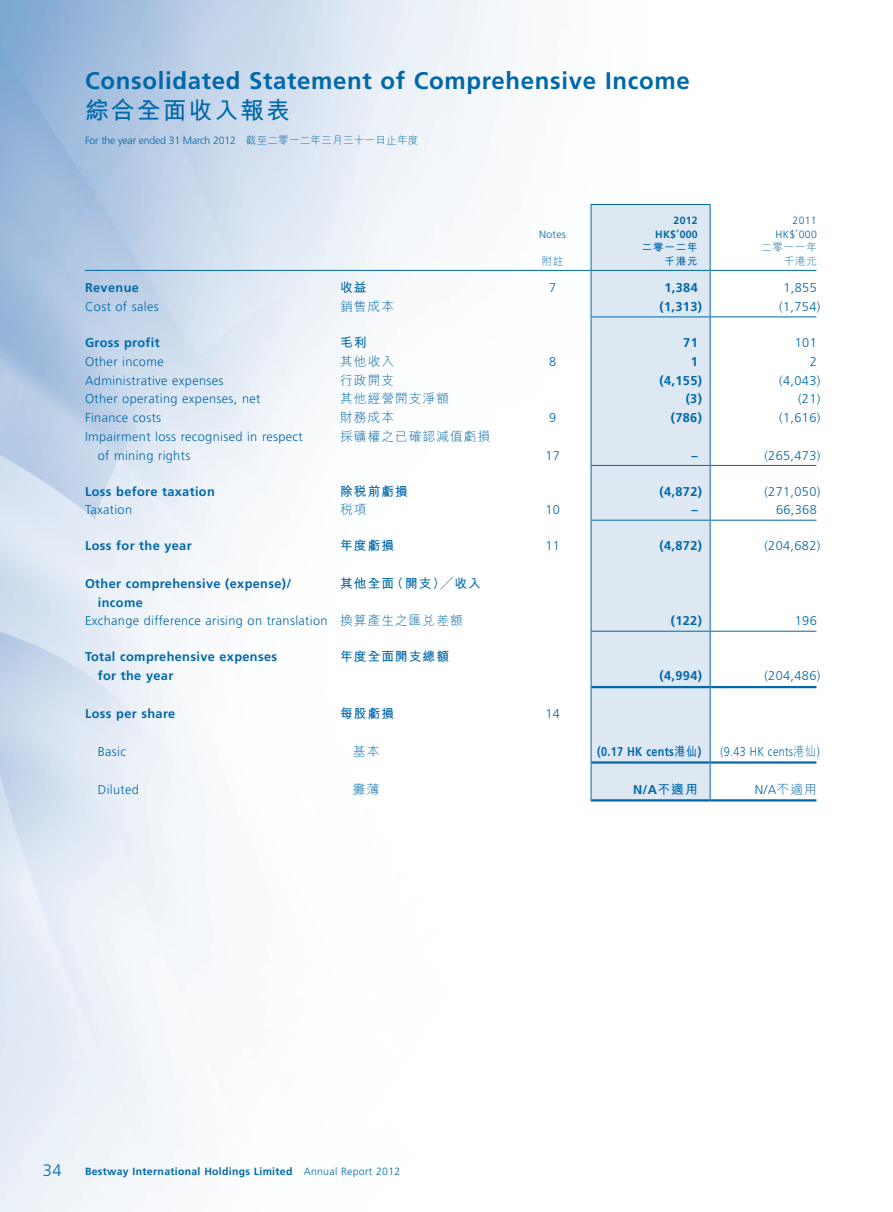
<style>
.page{position:relative;width:893px;height:1212px;background:#fff}
.page>*{position:absolute;margin:0;border:0;box-sizing:border-box;transform-origin:0 0}
.t1{font:700 24px "Frutiger LT Std";letter-spacing:.03em;color:#0068a9}
.t2{font:700 24px "M Hei HK";letter-spacing:.08em;color:#0068a9}
.t3{font:300 16.5px "Frutiger LT Std";color:#0068a9}
.Body_Text{font:300 12.75px/18.8px "Frutiger LT Std";letter-spacing:.03em;color:#0068a9}
.Body_Text-2{font:700 12.75px/18.8px "Frutiger LT Std";letter-spacing:.03em;color:#0068a9}
.Body_Text-3{font:300 12.75px "M Hei HK";letter-spacing:.08em;color:#0068a9}
.Body_Text-4{font:700 12.75px "M Hei HK";letter-spacing:.08em;color:#0068a9}
.Body_Text-5{font:700 12.75px "Frutiger LT Std";letter-spacing:.03em;color:#0068a9;scale:.85 1}
.Body_Text-6{font:300 12.75px "Frutiger LT Std";letter-spacing:.03em;color:#0068a9;scale:.85 1}
.Body_Text-7{font:700 10.5px "Frutiger LT Std";letter-spacing:.03em;color:#0068a9}
.Body_Text-8{font:300 10.5px "Frutiger LT Std";letter-spacing:-.02em;color:#0068a9}
.Body_Text-9{font:300 10.5px "M Hei HK";letter-spacing:.08em;color:#0068a9}
.Body_Text-10{font:700 10.5px "M Hei HK";letter-spacing:.08em;color:#0068a9}
.s1{font-family:"M Hei HK"}
.s2{font-weight:300}
</style>
<div class="page">
<div style="left:592px;top:205px;width:118px;height:594px;background:#dee8f3"></div>
<hr style="left:591px;top:204px;width:119px;height:1px;background:#0068a9">
<svg style="left:710px;top:205px;width:1px;height:219px"></svg>
<hr style="left:591px;top:424px;width:1px;height:37px;background:#0068a9">
<hr style="left:710px;top:424px;width:1px;height:37px;background:#0068a9">
<svg style="left:591px;top:461px;width:1px;height:110px"></svg>
<svg style="left:710px;top:461px;width:1px;height:110px"></svg>
<hr style="left:591px;top:571px;width:1px;height:37px;background:#0068a9">
<hr style="left:710px;top:571px;width:1px;height:37px;background:#0068a9">
<svg style="left:591px;top:608px;width:1px;height:36px"></svg>
<svg style="left:710px;top:608px;width:1px;height:36px"></svg>
<hr style="left:591px;top:644px;width:1px;height:38px;background:#0068a9">
<hr style="left:710px;top:644px;width:1px;height:38px;background:#0068a9">
<svg style="left:591px;top:682px;width:1px;height:117px"></svg>
<svg style="left:710px;top:682px;width:1px;height:117px"></svg>
<svg style="left:591px;top:205px;width:1px;height:219px"></svg>
<hr style="left:85px;top:270px;width:255px;height:1px;background:#0068a9">
<hr style="left:340px;top:270px;width:174px;height:1px;background:#0068a9">
<hr style="left:514px;top:270px;width:77px;height:1px;background:#0068a9">
<hr style="left:591px;top:270px;width:119px;height:1px;background:#0068a9">
<hr style="left:710px;top:270px;width:106px;height:1px;background:#0068a9">
<hr style="left:591px;top:316px;width:119px;height:1px;background:#0068a9">
<hr style="left:710px;top:316px;width:106px;height:1px;background:#0068a9">
<hr style="left:591px;top:465px;width:119px;height:1px;background:#0068a9">
<hr style="left:710px;top:465px;width:106px;height:1px;background:#0068a9">
<hr style="left:591px;top:520px;width:119px;height:1px;background:#0068a9">
<hr style="left:710px;top:520px;width:106px;height:1px;background:#0068a9">
<hr style="left:591px;top:631px;width:119px;height:1px;background:#0068a9">
<hr style="left:710px;top:631px;width:106px;height:1px;background:#0068a9">
<hr style="left:591px;top:686px;width:119px;height:2px;background:#0068a9">
<hr style="left:710px;top:686px;width:106px;height:2px;background:#0068a9">
<hr style="left:591px;top:761px;width:119px;height:3px;background:#0068a9">
<hr style="left:710px;top:761px;width:106px;height:3px;background:#0068a9">
<hr style="left:591px;top:799px;width:119px;height:2px;background:#0068a9">
<hr style="left:710px;top:799px;width:106px;height:2px;background:#0068a9">
<p class="t1" style="left:85px;top:67px;width:606px">Consolidated Statement of Comprehensive Income</p>
<p class="t2" style="left:85px;top:93px;width:207px">綜合全面收入報表</p>
<p class="Body_Text-8" style="left:85px;top:134px;width:335px">For the year ended 31 March 2012 <span class="s1">截至二零一二年三月三十一日止年度</span></p>
<p class="Body_Text-7" style="left:673px;top:215px;width:26px">2012</p>
<p class="Body_Text-8" style="left:793px;top:215px;width:26px">2011</p>
<p class="Body_Text-8" style="left:539px;top:228px;width:28px">Notes</p>
<p class="Body_Text-7" style="left:655px;top:228px;width:44px">HK$’000</p>
<p class="Body_Text-8" style="left:775px;top:228px;width:43px">HK$’000</p>
<p class="Body_Text-10" style="left:642px;top:240px;width:57px">二零一二年</p>
<p class="Body_Text-9" style="left:761px;top:242px;width:57px">二零一一年</p>
<p class="Body_Text-9" style="left:542px;top:256px;width:23px">附註</p>
<p class="Body_Text-10" style="left:665px;top:253px;width:35px">千港元</p>
<p class="Body_Text-9" style="left:784px;top:256px;width:35px">千港元</p>
<p class="Body_Text-2" style="left:85px;top:279px;width:55px">Revenue</p>
<p class="Body_Text-4" style="left:340px;top:278px;width:28px">收益</p>
<p class="Body_Text" style="left:549px;top:279px;width:9px">7</p>
<p class="Body_Text-2" style="left:664px;top:279px;width:35px">1,384</p>
<p class="Body_Text" style="left:783px;top:279px;width:35px">1,855</p>
<p class="Body_Text" style="left:85px;top:298px;width:75px">Cost of sales</p>
<p class="Body_Text-3" style="left:340px;top:300px;width:55px">銷售成本</p>
<p class="Body_Text-2" style="left:659px;top:297px;width:44px">(1,313)</p>
<p class="Body_Text" style="left:779px;top:298px;width:43px">(1,754)</p>
<p class="Body_Text-2" style="left:85px;top:333px;width:76px">Gross profit</p>
<p class="Body_Text-4" style="left:340px;top:333px;width:28px">毛利</p>
<p class="Body_Text-2" style="left:683px;top:333px;width:16px">71</p>
<p class="Body_Text" style="left:795px;top:334px;width:23px">101</p>
<p class="Body_Text" style="left:85px;top:352px;width:80px">Other income</p>
<p class="Body_Text-3" style="left:340px;top:355px;width:55px">其他收入</p>
<p class="Body_Text" style="left:549px;top:352px;width:9px">8</p>
<p class="Body_Text-2" style="left:691px;top:352px;width:9px">1</p>
<p class="Body_Text" style="left:810px;top:352px;width:9px">2</p>
<p class="Body_Text" style="left:85px;top:371px;width:140px">Administrative expenses</p>
<p class="Body_Text-3" style="left:340px;top:373px;width:55px">行政開支</p>
<p class="Body_Text-2" style="left:659px;top:371px;width:44px">(4,155)</p>
<p class="Body_Text" style="left:779px;top:371px;width:43px">(4,043)</p>
<p class="Body_Text" style="left:85px;top:390px;width:177px">Other operating expenses, net</p>
<p class="Body_Text-3" style="left:340px;top:392px;width:110px">其他經營開支淨額</p>
<p class="Body_Text-2" style="left:686px;top:390px;width:18px">(3)</p>
<p class="Body_Text" style="left:798px;top:390px;width:24px">(21)</p>
<p class="Body_Text" style="left:85px;top:409px;width:78px">Finance costs</p>
<p class="Body_Text-3" style="left:340px;top:411px;width:55px">財務成本</p>
<p class="Body_Text" style="left:549px;top:409px;width:9px">9</p>
<p class="Body_Text-2" style="left:671px;top:408px;width:33px">(786)</p>
<p class="Body_Text" style="left:779px;top:409px;width:43px">(1,616)</p>
<p class="Body_Text" style="left:98px;top:427px;width:207px;text-indent:-13px">Impairment loss recognised in respect of mining rights</p>
<p class="Body_Text-3" style="left:340px;top:430px;width:152px">採礦權之已確認減值虧損</p>
<p class="Body_Text" style="left:545px;top:446px;width:16px">17</p>
<p class="Body_Text-2" style="left:691px;top:446px;width:8px">–</p>
<p class="Body_Text" style="left:764px;top:446px;width:58px">(265,473)</p>
<p class="Body_Text-2" style="left:85px;top:482px;width:131px">Loss before taxation</p>
<p class="Body_Text-4" style="left:340px;top:482px;width:69px">除稅前虧損</p>
<p class="Body_Text-2" style="left:659px;top:482px;width:44px">(4,872)</p>
<p class="Body_Text" style="left:764px;top:482px;width:58px">(271,050)</p>
<p class="Body_Text" style="left:85px;top:501px;width:49px">Taxation</p>
<p class="Body_Text-3" style="left:340px;top:503px;width:28px">稅項</p>
<p class="Body_Text" style="left:545px;top:501px;width:16px">10</p>
<p class="Body_Text-2" style="left:691px;top:501px;width:8px">–</p>
<p class="Body_Text" style="left:776px;top:501px;width:42px">66,368</p>
<p class="Body_Text-2" style="left:85px;top:537px;width:108px">Loss for the year</p>
<p class="Body_Text-4" style="left:340px;top:536px;width:55px">年度虧損</p>
<p class="Body_Text" style="left:545px;top:537px;width:16px">11</p>
<p class="Body_Text-2" style="left:659px;top:537px;width:44px">(4,872)</p>
<p class="Body_Text" style="left:764px;top:537px;width:58px">(204,682)</p>
<p class="Body_Text-2" style="left:98px;top:574px;width:195px;text-indent:-13px">Other comprehensive (expense)/ income</p>
<p class="Body_Text-4" style="left:340px;top:574px;width:142px">其他全面（開支）╱收入</p>
<p class="Body_Text" style="left:85px;top:612px;width:244px">Exchange difference arising on translation</p>
<p class="Body_Text-3" style="left:340px;top:614px;width:124px">換算產生之匯兌差額</p>
<p class="Body_Text-2" style="left:671px;top:612px;width:33px">(122)</p>
<p class="Body_Text" style="left:795px;top:612px;width:23px">196</p>
<p class="Body_Text-2" style="left:98px;top:648px;width:181px;text-indent:-13px">Total comprehensive expenses for the year</p>
<p class="Body_Text-4" style="left:340px;top:647px;width:110px">年度全面開支總額</p>
<p class="Body_Text-2" style="left:659px;top:666px;width:44px">(4,994)</p>
<p class="Body_Text" style="left:764px;top:667px;width:58px">(204,486)</p>
<p class="Body_Text-2" style="left:85px;top:704px;width:92px">Loss per share</p>
<p class="Body_Text-4" style="left:340px;top:704px;width:55px">每股虧損</p>
<p class="Body_Text" style="left:545px;top:704px;width:16px">14</p>
<p class="Body_Text" style="left:98px;top:742px;width:30px">Basic</p>
<p class="Body_Text-3" style="left:353px;top:744px;width:28px">基本</p>
<p class="Body_Text-5" style="left:597px;top:744px;width:124px">(0.17 HK cents<span class="s1">港仙</span>)</p>
<p class="Body_Text-6" style="left:721px;top:744px;width:118px">(9.43 HK cents<span class="s1">港仙</span>)</p>
<p class="Body_Text" style="left:98px;top:780px;width:43px">Diluted</p>
<p class="Body_Text-3" style="left:353px;top:782px;width:28px">攤薄</p>
<p class="Body_Text-2" style="left:633px;top:780px;width:66px">N/A<span class="s1">不適用</span></p>
<p class="Body_Text" style="left:755px;top:780px;width:63px">N/A<span class="s1">不適用</span></p>
<p class="t3" style="left:43px;top:1160px;width:20px">34</p>
<p class="Body_Text-7" style="left:85px;top:1165px;width:317px">Bestway International Holdings Limited <span class="s2">Annual Report 2012</span></p>
</div>
